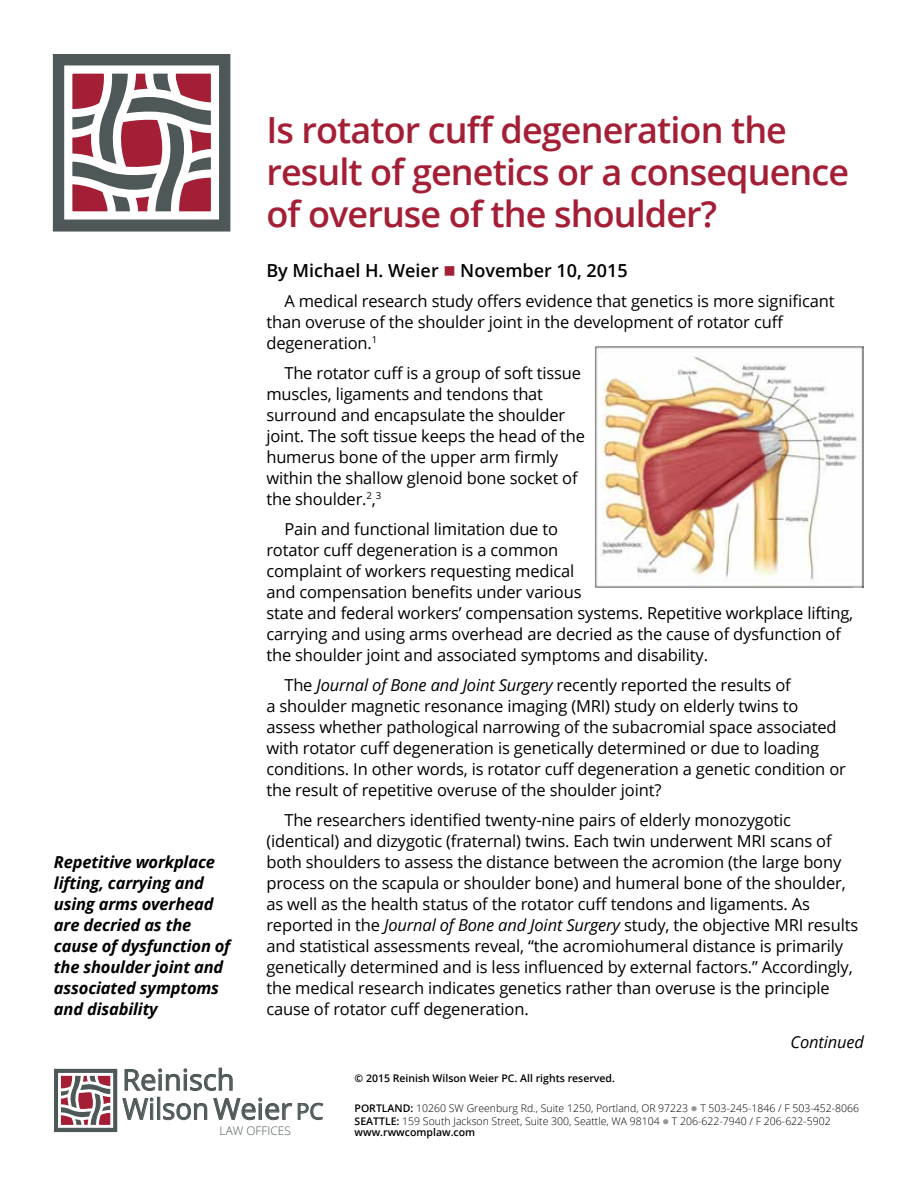
<style>
.page{position:relative;width:918px;height:1188px;background:#fff}
.page>*{position:absolute;margin:0;border:0;box-sizing:border-box;transform-origin:0 0}
.t1{font:600 36px/42px "Open Sans";letter-spacing:-.025em;color:#a41f35}
.t2{font:29.1px/29.1px "Open Sans";color:#4f5858}
.t3{font:22.2px "Open Sans";color:#4f5858}
.t4{font:600 18px "Open Sans";color:#000}
.t5{font:16.5px/21px "Open Sans";letter-spacing:-.01em;color:#000}
.t6{font:italic 700 16.5px/21px "Open Sans";letter-spacing:-.01em;color:#000}
.t7{font:italic 16.5px "Open Sans";letter-spacing:-.01em;color:#000}
.t8{font:300 11.85px "Open Sans";color:#4f5858}
.t9{font:300 10.5px/12.8px "Open Sans";color:#000}
.t10{font:600 10.5px "Open Sans";color:#000}
.s1{color:#a41f35}
.s2{font-style:italic}
.s3{font-weight:600}
.s4{color:#939598}
</style>
<div class="page">
<svg style="left:54px;top:1067px;width:270px;height:66px"></svg>
<svg style="left:52px;top:54px;width:158px;height:178px"></svg>
<div style="left:53px;top:54px;width:177px;height:178px;border:15px solid #4f5858"></div>
<div style="left:64px;top:65px;width:155px;height:155px;border:8px solid #fff"></div>
<img style="left:594px;top:346px;width:270px;height:242px">
<p class="t6" style="left:54px;top:851px;width:178px">Repetitive workplace lifting, carrying and using arms overhead are decried as the cause of dysfunction of the shoulder joint and associated symptoms and disability</p>
<h1 class="t1" style="left:266px;top:108px;width:584px">Is rotator cuff degeneration the result of genetics or a consequence of overuse of the shoulder?</h1>
<p class="t4" style="left:266px;top:258px;width:363px">By Michael H. Weier <span class="s1">■</span> November 10, 2015</p>
<p class="t5" style="left:266px;top:290px;width:570px;text-indent:18px">A medical research study offers evidence that genetics is more significant than overuse of the shoulder joint in the development of rotator cuff degeneration.<sup>1</sup></p>
<p class="t5" style="left:266px;top:362px;width:320px;text-indent:18px">The rotator cuff is a group of soft tissue muscles, ligaments and tendons that surround and encapsulate the shoulder joint. The soft tissue keeps the head of the humerus bone of the upper arm firmly within the shallow glenoid bone socket of the shoulder.<sup>2</sup>,<sup>3</sup></p>
<p class="t5" style="left:266px;top:518px;width:588px;text-indent:18px">Pain and functional limitation due to<br>rotator cuff degeneration is a common<br>complaint of workers requesting medical<br>and compensation benefits under various<br>state and federal workers’ compensation systems. Repetitive workplace lifting, carrying and using arms overhead are decried as the cause of dysfunction of the shoulder joint and associated symptoms and disability.</p>
<p class="t5" style="left:266px;top:674px;width:581px;text-indent:18px">The <span class="s2">Journal of Bone and Joint Surgery</span> recently reported the results of<br>a shoulder magnetic resonance imaging (MRI) study on elderly twins to assess whether pathological narrowing of the subacromial space associated with rotator cuff degeneration is genetically determined or due to loading conditions. In other words, is rotator cuff degeneration a genetic condition or the result of repetitive overuse of the shoulder joint?</p>
<p class="t5" style="left:266px;top:809px;width:593px;text-indent:18px">The researchers identified twenty-nine pairs of elderly monozygotic (identical) and dizygotic (fraternal) twins. Each twin underwent MRI scans of both shoulders to assess the distance between the acromion (the large bony process on the scapula or shoulder bone) and humeral bone of the shoulder, as well as the health status of the rotator cuff tendons and ligaments. As reported in the <span class="s2">Journal of Bone and Joint Surgery</span> study, the objective MRI results and statistical assessments reveal, “the acromiohumeral distance is primarily genetically determined and is less influenced by external factors.” Accordingly, the medical research indicates genetics rather than overuse is the principle cause of rotator cuff degeneration.</p>
<p class="t7" style="left:791px;top:1030px;width:75px">Continued</p>
<h2 class="t2" style="left:122px;top:1064px;width:171px">Reinisch<br>Wilson Weier</h2>
<p class="t8" style="left:220px;top:1122px;width:73px">LAW OFFICES</p>
<h3 class="t3" style="left:296px;top:1096px;width:29px">PC</h3>
<p class="t10" style="left:355px;top:1071px;width:262px">© 2015 Reinish Wilson Weier PC. All rights reserved.</p>
<p class="t9" style="left:355px;top:1101px;width:506px"><span class="s3">PORTLAND:</span> 10260 SW Greenburg Rd., Suite 1250, Portland, OR 97223 <span class="s4">●</span> T 503-245-1846 / F 503-452-8066<br><span class="s3">SEATTLE:</span> 159 South Jackson Street, Suite 300, Seattle, WA 98104 <span class="s4">●</span> T 206-622-7940 / F 206-622-5902</p>
<p class="t10" style="left:355px;top:1125px;width:122px">www.rwwcomplaw.com</p>
</div>
